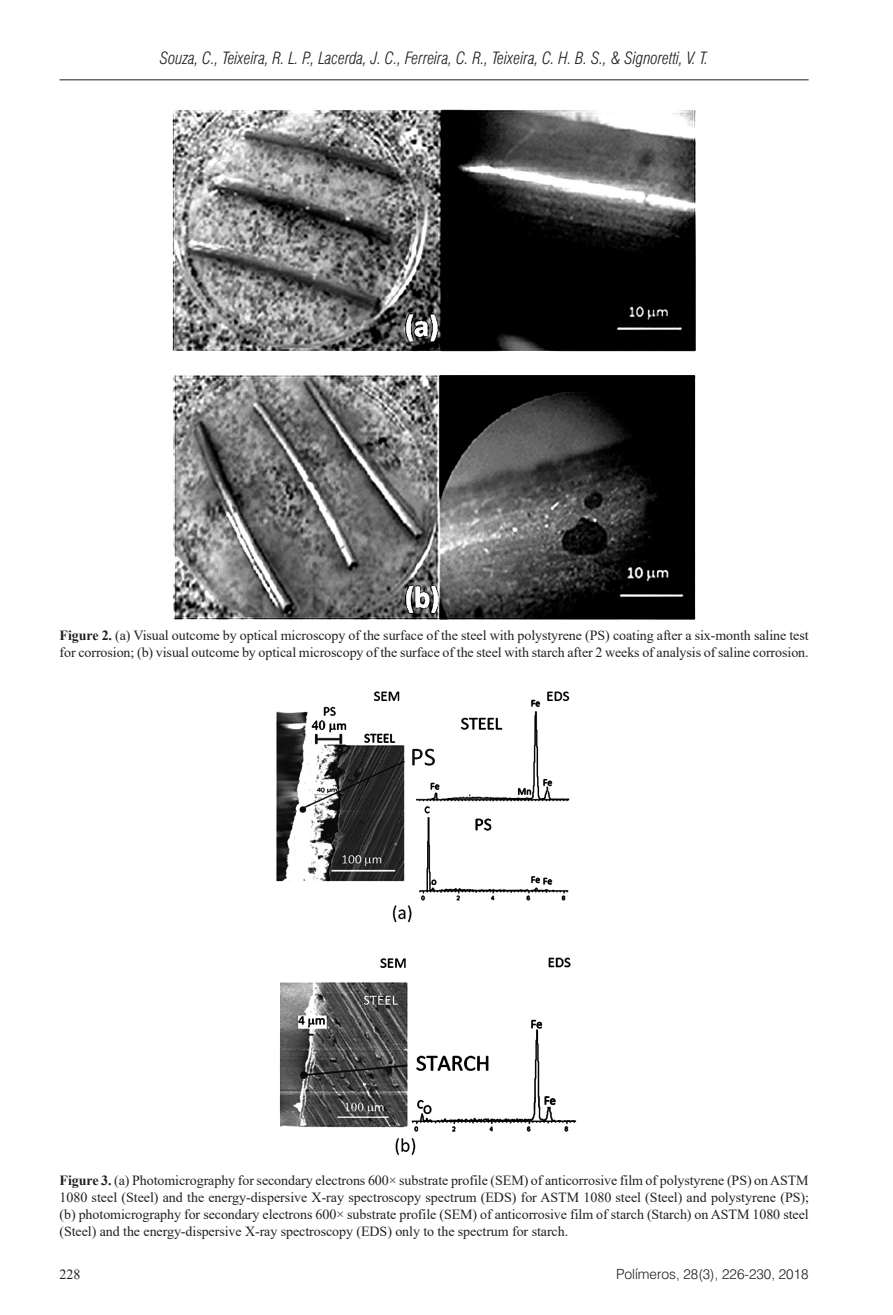
<style>
.page{position:relative;width:893px;height:1315px;background:#fff}
.page>*{position:absolute;margin:0;border:0;box-sizing:border-box;transform-origin:0 0}
.t1{font:italic 300 condensed 16.62px "Swiss 721 BT";letter-spacing:-.01em;color:#231f20}
.FigureCaption{font:14px/16.8px "Times New Roman";letter-spacing:-.005em;color:#231f20}
.t2{font:300 14px "Swiss 721 BT";color:#231f20}
.s1{font-weight:700}
</style>
<div class="page">
<hr style="left:60px;top:79px;width:749px;height:1px;background:#231f20">
<img style="left:172px;top:109px;width:524px;height:511px">
<img style="left:276px;top:691px;width:301px;height:465px">
<p class="t1" style="left:160px;top:48px;width:550px">Souza, C., Teixeira, R. L. P., Lacerda, J. C., Ferreira, C. R., Teixeira, C. H. B. S., &amp; Signoretti, V. T.</p>
<p class="FigureCaption" style="left:60px;top:626px;width:751px"><span class="s1">Figure 2.</span> (a) Visual outcome by optical microscopy of the surface of the steel with polystyrene (PS) coating after a six-month saline test for corrosion; (b) visual outcome by optical microscopy of the surface of the steel with starch after 2 weeks of analysis of saline corrosion.</p>
<p class="FigureCaption" style="left:60px;top:1171px;width:751px;text-align:justify"><span class="s1">Figure 3.</span> (a) Photomicrography for secondary electrons 600× substrate profile (SEM) of anticorrosive film of polystyrene (PS) on ASTM 1080 steel (Steel) and the energy-dispersive X-ray spectroscopy spectrum (EDS) for ASTM 1080 steel (Steel) and polystyrene (PS); (b) photomicrography for secondary electrons 600× substrate profile (SEM) of anticorrosive film of starch (Starch) on ASTM 1080 steel (Steel) and the energy-dispersive X-ray spectroscopy (EDS) only to the spectrum for starch.</p>
<p class="t2" style="left:616px;top:1265px;width:194px">Polímeros, 28(3), 226-230, 2018</p>
</div>
